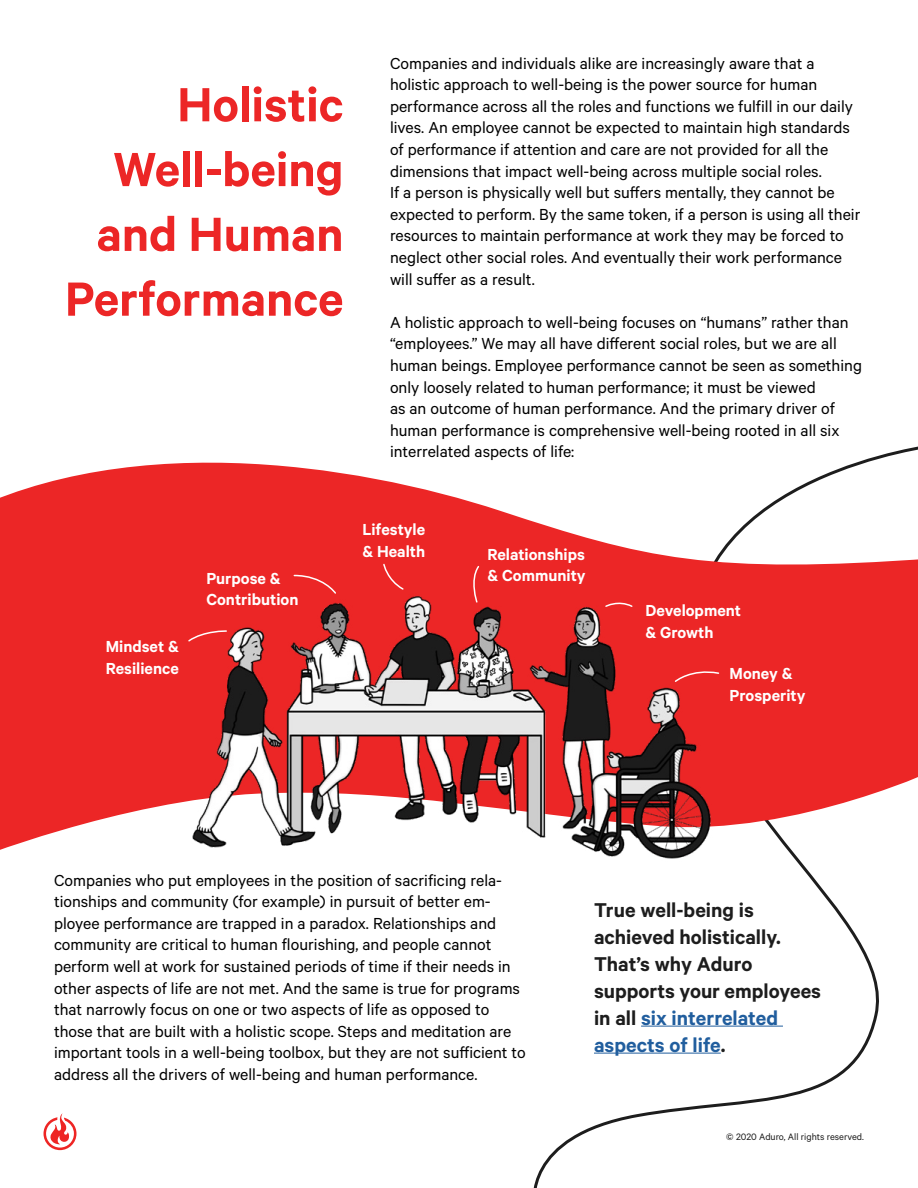
<style>
.page{position:relative;width:918px;height:1188px;background:#fff}
.page>*{position:absolute;margin:0;border:0;box-sizing:border-box;transform-origin:0 0}
.t1{font:600 54px/64.8px "Calibre";color:#ec2626;text-align:right}
.t2{font:600 22.5px/27px "Calibre";color:#1d1d1d}
.t3{font:18px/21.6px "Calibre";color:#000}
.t4{font:600 18px/21.6px "Calibre";color:#fff}
.t5{font:10.5px "Calibre";color:#1d1d1d}
.s1{color:#215e9e}
</style>
<div class="page">
<svg style="left:44px;top:1113px;width:33px;height:37px"></svg>
<svg style="left:533px;top:862px;width:346px;height:326px"></svg>
<svg style="left:0;top:446px;width:918px;height:416px;fill:#ec2626"></svg>
<img style="left:161px;top:577px;width:581px;height:284px">
<hr style="left:641px;top:1026px;width:142px;height:1px;background:#215e9e">
<hr style="left:594px;top:1053px;width:127px;height:1px;background:#215e9e">
<svg style="left:187px;top:630px;width:41px;height:13px"></svg>
<svg style="left:293px;top:574px;width:44px;height:21px"></svg>
<svg style="left:382px;top:563px;width:23px;height:28px"></svg>
<svg style="left:469px;top:565px;width:12px;height:38px"></svg>
<svg style="left:604px;top:600px;width:30px;height:8px"></svg>
<svg style="left:674px;top:668px;width:46px;height:15px"></svg>
<h1 class="t1" style="left:65px;top:71px;width:280px">Holistic<br>Well-being and Human<br>Performance</h1>
<p class="t3" style="left:390px;top:52px;width:472px">Companies and individuals alike are increasingly aware that a holistic approach to well-being is the power source for human performance across all the roles and functions we fulfill in our daily lives. An employee cannot be expected to maintain high standards of performance if attention and care are not provided for all the dimensions that impact well-being across multiple social roles.<br>If a person is physically well but suffers mentally, they cannot be expected to perform. By the same token, if a person is using all their resources to maintain performance at work they may be forced to neglect other social roles. And eventually their work performance will suffer as a result.</p>
<p class="t3" style="left:390px;top:311px;width:474px">A holistic approach to well-being focuses on “humans” rather than “employees.” We may all have different social roles, but we are all human beings. Employee performance cannot be seen as something only loosely related to human performance; it must be viewed<br>as an outcome of human performance. And the primary driver of human performance is comprehensive well-being rooted in all six interrelated aspects of life:</p>
<p class="t4" style="left:106px;top:635px;width:75px">Mindset &amp;<br>Resilience</p>
<p class="t4" style="left:206px;top:567px;width:94px">Purpose &amp;<br>Contribution</p>
<p class="t4" style="left:362px;top:518px;width:64px">Lifestyle &amp; Health</p>
<p class="t4" style="left:487px;top:543px;width:100px">Relationships &amp; Community</p>
<p class="t4" style="left:645px;top:599px;width:97px">Development &amp; Growth</p>
<p class="t4" style="left:730px;top:662px;width:77px">Money &amp;<br>Prosperity</p>
<p class="t3" style="left:54px;top:869px;width:473px">Companies who put employees in the position of sacrificing rela&shy;tionships and community (for example) in pursuit of better em&shy;ployee performance are trapped in a paradox. Relationships and community are critical to human flourishing, and people cannot perform well at work for sustained periods of time if their needs in other aspects of life are not met. And the same is true for programs that narrowly focus on one or two aspects of life as opposed to those that are built with a holistic scope. Steps and meditation are important tools in a well-being toolbox, but they are not sufficient to address all the drivers of well-being and human performance.</p>
<p class="t2" style="left:594px;top:895px;width:229px">True well-being is achieved holistically.<br>That’s why Aduro supports your employees in all <span class="s1">six interrelated aspects of life</span>.</p>
<p class="t5" style="left:726px;top:1131px;width:139px">© 2020 Aduro, All rights reserved.</p>
</div>
